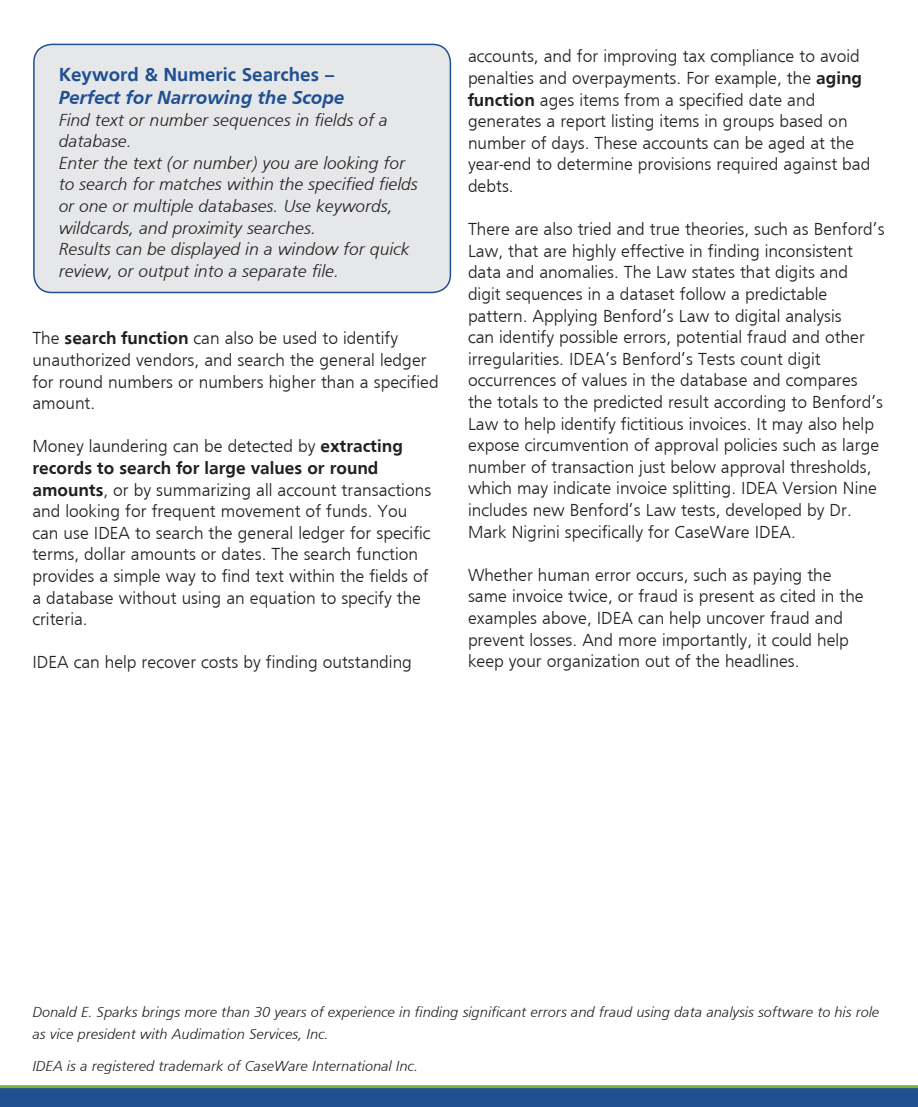
<style>
.page{position:relative;width:918px;height:1107px;background:#fff}
.page>*{position:absolute;margin:0;border:0;box-sizing:border-box;transform-origin:0 0}
.t1{font:italic 700 19.5px "Frugal Sans";color:#1e5092}
.t2{font:700 19.5px "Frugal Sans";color:#1e5092}
.t3{font:300 18px/21.6px "Frugal Sans";color:#231f20}
.t4{font:italic 300 18px/21.6px "Frugal Sans";color:#231f20}
.t5{font:italic 300 15px/21.6px "Frugal Sans";color:#231f20}
.s1{font-weight:700}
</style>
<div class="page">
<div style="left:0;top:1087px;width:918px;height:20px;background:#1e5092"></div>
<hr style="left:0;top:1085px;width:918px;height:3px;background:#7eb03b">
<div style="left:34px;top:44px;width:416px;height:248px;background:#e6e7e9;border-radius:18px"></div>
<div style="left:33px;top:44px;width:418px;height:249px;border:2px solid #1e5092;border-radius:18px"></div>
<p class="t2" style="left:59px;top:63px;width:278px">Keyword &amp; Numeric Searches –</p>
<p class="t1" style="left:59px;top:86px;width:287px">Perfect for Narrowing the Scope</p>
<p class="t4" style="left:59px;top:109px;width:331px">Find text or number sequences in fields of a database.</p>
<p class="t4" style="left:59px;top:152px;width:361px">Enter the text (or number) you are looking for to search for matches within the specified fields or one or multiple databases. Use keywords, wildcards, and proximity searches.</p>
<p class="t4" style="left:59px;top:238px;width:352px">Results can be displayed in a window for quick review, or output into a separate file.</p>
<p class="t3" style="left:32px;top:328px;width:408px">The <span class="s1">search function</span> can also be used to identify unauthorized vendors, and search the general ledger for round numbers or numbers higher than a specified amount.</p>
<p class="t3" style="left:32px;top:436px;width:400px">Money laundering can be detected by <span class="s1">extracting records to search for large values or round amounts</span>, or by summarizing all account transactions and looking for frequent movement of funds. You can use IDEA to search the general ledger for specific terms, dollar amounts or dates. The search function provides a simple way to find text within the fields of a database without using an equation to specify the criteria.</p>
<p class="t3" style="left:32px;top:652px;width:381px">IDEA can help recover costs by finding outstanding</p>
<p class="t3" style="left:468px;top:46px;width:404px">accounts, and for improving tax compliance to avoid penalties and overpayments. For example, the <span class="s1">aging function</span> ages items from a specified date and generates a report listing items in groups based on number of days. These accounts can be aged at the year-end to determine provisions required against bad debts.</p>
<p class="t3" style="left:468px;top:218px;width:418px">There are also tried and true theories, such as Benford’s Law, that are highly effective in finding inconsistent data and anomalies. The Law states that digits and digit sequences in a dataset follow a predictable pattern. Applying Benford’s Law to digital analysis<br>can identify possible errors, potential fraud and other irregularities. IDEA’s Benford’s Tests count digit occurrences of values in the database and compares the totals to the predicted result according to Benford’s Law to help identify fictitious invoices. It may also help expose circumvention of approval policies such as large number of transaction just below approval thresholds, which may indicate invoice splitting. IDEA Version Nine includes new Benford’s Law tests, developed by Dr.<br>Mark Nigrini specifically for CaseWare IDEA.</p>
<p class="t3" style="left:468px;top:564px;width:397px">Whether human error occurs, such as paying the same invoice twice, or fraud is present as cited in the examples above, IDEA can help uncover fraud and prevent losses. And more importantly, it could help keep your organization out of the headlines.</p>
<p class="t5" style="left:32px;top:1001px;width:848px">Donald E. Sparks brings more than 30 years of experience in finding significant errors and fraud using data analysis software to his role as vice president with Audimation Services, Inc.</p>
<p class="t5" style="left:32px;top:1055px;width:387px">IDEA is a registered trademark of CaseWare International Inc.</p>
</div>
